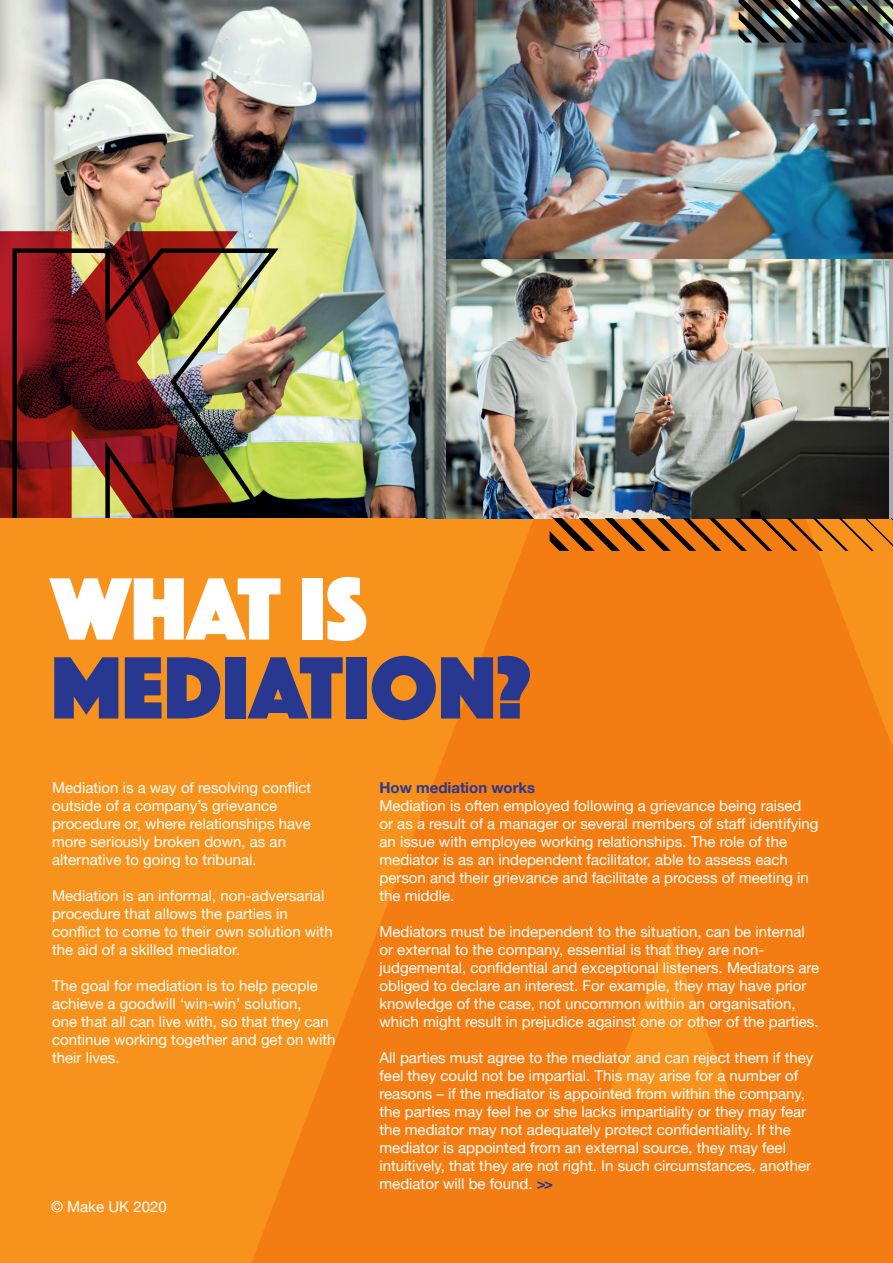
<style>
.page{position:relative;width:893px;height:1263px;background:#f7931d}
.page>*{position:absolute;margin:0;border:0;box-sizing:border-box;transform-origin:0 0}
.t1{font:91.8px "Phosphate Solid";color:#283890}
.t2{font:91.8px "Phosphate Solid";color:#fff}
.t3{font:15px/18px "Helvetica Neue";color:#fff}
.t4{font:700 15px "Helvetica Neue";color:#283890}
.s1{font-weight:700;color:#283890}
</style>
<div class="page">
<svg style="left:251px;top:518px;width:642px;height:745px;fill:#f47d13"></svg>
<img style="left:0;top:0;width:446px;height:518px">
<img style="left:446px;top:0;width:447px;height:259px">
<img style="left:446px;top:259px;width:443px;height:259px">
<svg style="left:0;top:231px;width:243px;height:287px"></svg>
<img style="left:10px;top:246px;width:278px;height:272px">
<svg style="left:550px;top:518px;width:343px;height:33px"></svg>
<img style="left:739px;top:0;width:154px;height:43px">
<div style="left:0;top:518px;width:425px;height:43px;background:#f7931d"></div>
<h1 class="t2" style="left:51px;top:544px;width:318px">WHAT IS</h1>
<h1 class="t1" style="left:51px;top:622px;width:482px">MEDIATION?</h1>
<p class="t3" style="left:52px;top:779px;width:261px">Mediation is a way of resolving conflict outside of a company’s grievance procedure or, where relationships have more seriously broken down, as an alternative to going to tribunal.</p>
<p class="t3" style="left:52px;top:887px;width:282px">Mediation is an informal, non-adversarial procedure that allows the parties in conflict to come to their own solution with the aid of a skilled mediator.</p>
<p class="t3" style="left:52px;top:977px;width:285px">The goal for mediation is to help people achieve a goodwill ‘win-win’ solution,<br>one that all can live with, so that they can continue working together and get on with their lives.</p>
<p class="t3" style="left:51px;top:1198px;width:117px">© Make UK 2020</p>
<p class="t4" style="left:379px;top:776px;width:157px">How mediation works</p>
<p class="t3" style="left:379px;top:798px;width:441px">Mediation is often employed following a grievance being raised or as a result of a manager or several members of staff identifying an issue with employee working relationships. The role of the mediator is as an independent facilitator, able to assess each person and their grievance and facilitate a process of meeting in the middle.</p>
<p class="t3" style="left:379px;top:924px;width:441px">Mediators must be independent to the situation, can be internal or external to the company, essential is that they are non&shy;judgemental, confidential and exceptional listeners. Mediators are obliged to declare an interest. For example, they may have prior knowledge of the case, not uncommon within an organisation, which might result in prejudice against one or other of the parties.</p>
<p class="t3" style="left:379px;top:1050px;width:435px">All parties must agree to the mediator and can reject them if they feel they could not be impartial. This may arise for a number of reasons – if the mediator is appointed from within the company, the parties may feel he or she lacks impartiality or they may fear the mediator may not adequately protect confidentiality. If the mediator is appointed from an external source, they may feel intuitively, that they are not right. In such circumstances, another mediator will be found. <span class="s1">&gt;&gt;</span></p>
</div>
